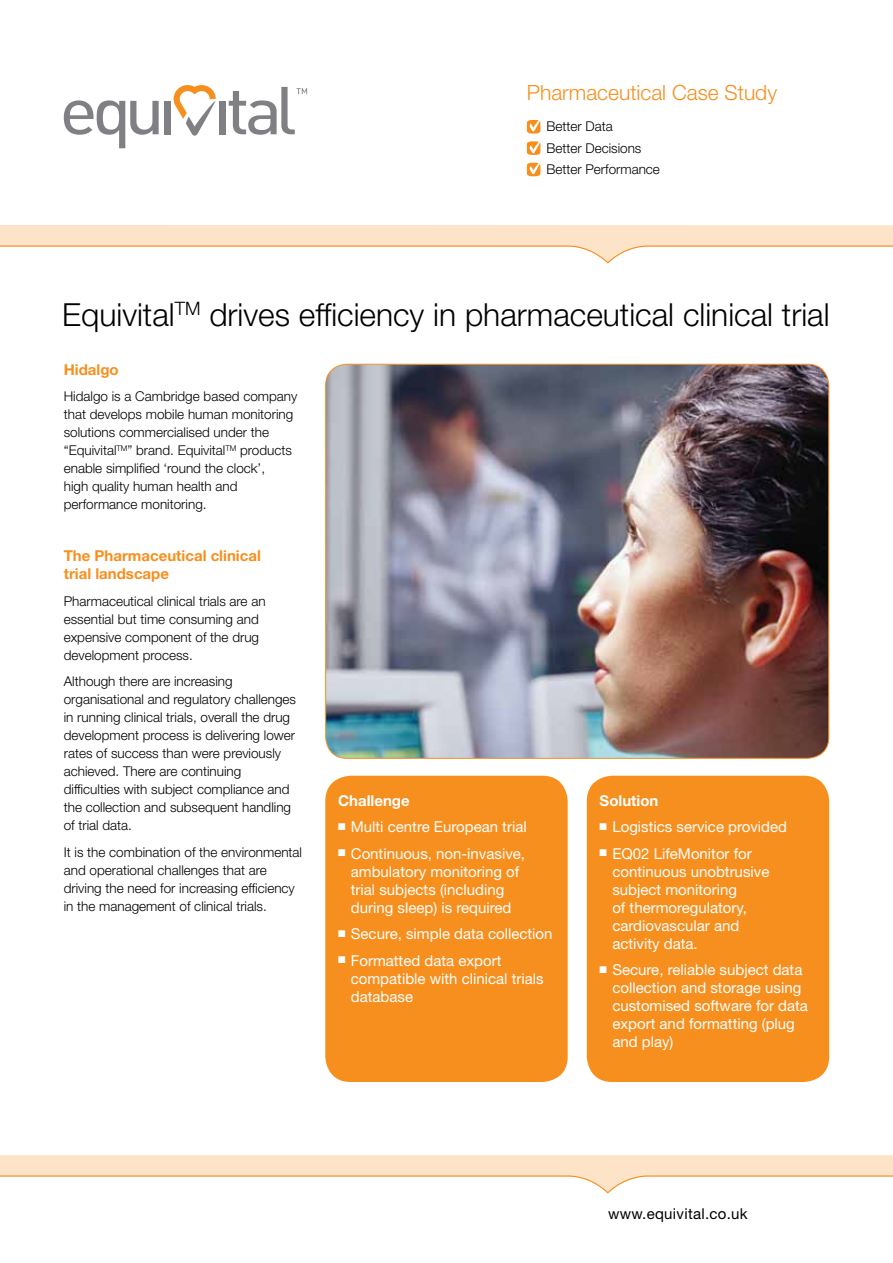
<style>
.page{position:relative;width:893px;height:1263px;background:#fff}
.page>*{position:absolute;margin:0;border:0;box-sizing:border-box;transform-origin:0 0}
.t1{font:300 31.8px "Helvetica Neue LT Std";color:#000}
.t2{font:300 21px "Helvetica Neue LT Std";color:#f78f1e}
.t3{font:15px/18px "Helvetica Neue LT Std";color:#fff}
.t4{font:700 15px/18px "Helvetica Neue LT Std";color:#f78f1e}
.t5{font:15px "Helvetica Neue LT Std";letter-spacing:.02em;color:#000}
.t6{font:700 15px "Helvetica Neue LT Std";color:#fff}
.t7{font:300 13.5px/18px "Helvetica Neue LT Std";color:#000}
</style>
<div class="page">
<svg style="left:0;top:1155px;width:893px;height:39px"></svg>
<svg style="left:0;top:225px;width:893px;height:39px"></svg>
<img style="left:326px;top:364px;width:503px;height:394px">
<svg style="left:64px;top:100px;width:95px;height:48px"></svg>
<div style="left:164px;top:101px;width:6px;height:33px;background:#807f83"></div>
<div style="left:219px;top:101px;width:6px;height:33px;background:#807f83"></div>
<svg style="left:174px;top:85px;width:42px;height:51px"></svg>
<svg style="left:229px;top:87px;width:78px;height:48px"></svg>
<svg style="left:527px;top:120px;width:14px;height:56px"></svg>
<div style="left:325px;top:776px;width:243px;height:306px;background:#f78f1e;border-radius:26px"></div>
<div style="left:587px;top:776px;width:242px;height:306px;background:#f78f1e;border-radius:26px"></div>
<h2 class="t2" style="left:527px;top:80px;width:252px">Pharmaceutical Case Study</h2>
<p class="t7" style="left:546px;top:116px;width:115px;line-height:21.5px">Better Data<br>Better Decisions<br>Better Performance</p>
<h1 class="t1" style="left:62px;top:295px;width:769px">Equivital<sup>TM</sup> drives efficiency in pharmaceutical clinical trial</h1>
<p class="t4" style="left:64px;top:360px;width:56px">Hidalgo</p>
<p class="t7" style="left:64px;top:387px;width:235px">Hidalgo is a Cambridge based company that develops mobile human monitoring solutions commercialised under the “Equivital<sup>TM</sup>” brand. Equivital<sup>TM</sup> products enable simplified ‘round the clock’,<br>high quality human health and performance monitoring.</p>
<p class="t4" style="left:64px;top:546px;width:199px">The Pharmaceutical clinical trial landscape</p>
<p class="t7" style="left:64px;top:591px;width:203px">Pharmaceutical clinical trials are an essential but time consuming and expensive component of the drug development process.</p>
<p class="t7" style="left:64px;top:672px;width:234px">Although there are increasing organisational and regulatory challenges in running clinical trials, overall the drug development process is delivering lower rates of success than were previously achieved. There are continuing difficulties with subject compliance and the collection and subsequent handling of trial data.</p>
<p class="t7" style="left:64px;top:842px;width:240px">It is the combination of the environmental and operational challenges that are driving the need for increasing efficiency in the management of clinical trials.</p>
<p class="t6" style="left:338px;top:791px;width:73px">Challenge</p>
<p class="t3" style="left:338px;top:818px;width:190px">■ Multi centre European trial</p>
<p class="t3" style="left:338px;top:844px;width:188px;text-align:center">■ Continuous, non-invasive, ambulatory monitoring of trial subjects (including during sleep) is required</p>
<p class="t3" style="left:338px;top:925px;width:216px">■ Secure, simple data collection</p>
<p class="t3" style="left:351px;top:951px;width:194px;text-indent:-13px">■ Formatted data export compatible with clinical trials database</p>
<p class="t6" style="left:600px;top:791px;width:60px">Solution</p>
<p class="t3" style="left:600px;top:818px;width:189px">■ Logistics service provided</p>
<p class="t3" style="left:612px;top:844px;width:158px;text-indent:-13px">■ EQ02 LifeMonitor for continuous unobtrusive subject monitoring<br>of thermoregulatory, cardiovascular and activity data.</p>
<p class="t3" style="left:612px;top:961px;width:197px;text-indent:-13px">■ Secure, reliable subject data collection and storage using customised software for data export and formatting (plug and play)</p>
<p class="t5" style="left:608px;top:1205px;width:141px">www.equivital.co.uk</p>
</div>
